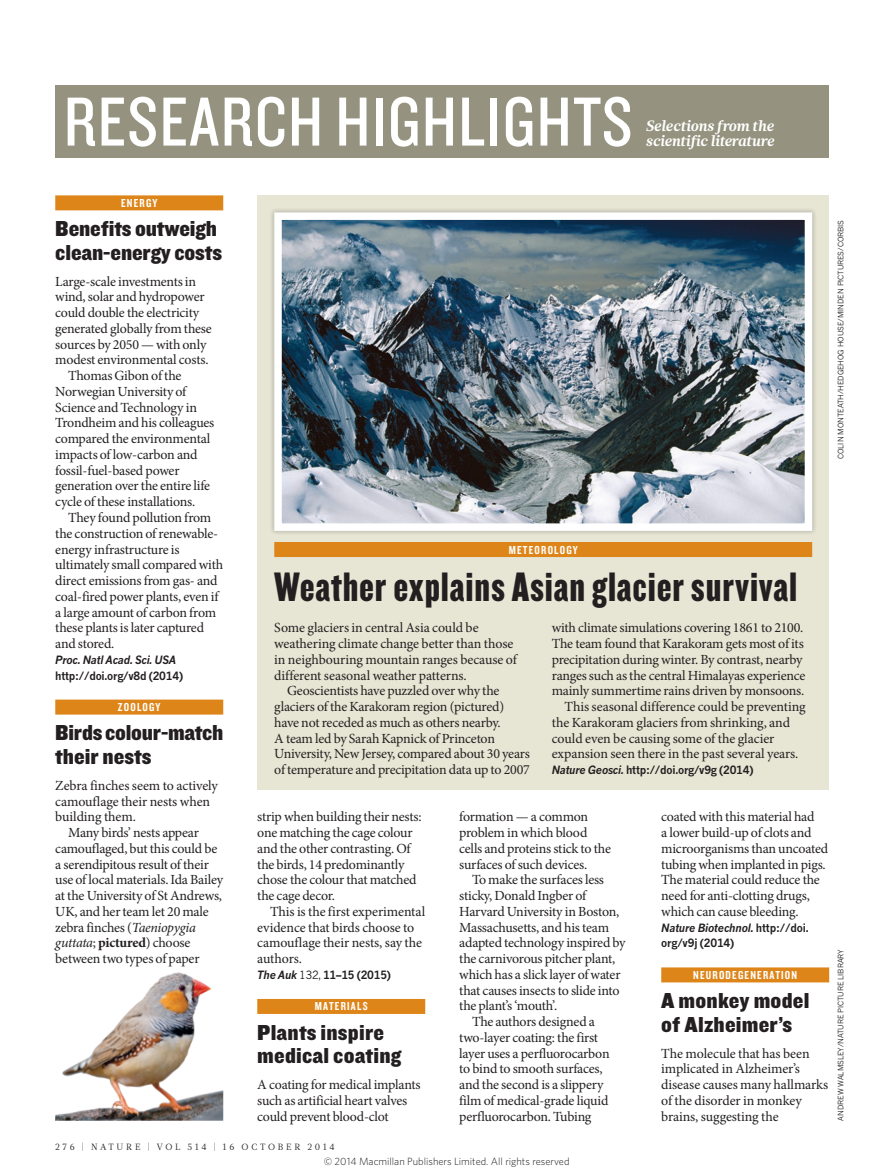
<style>
.page{position:relative;width:893px;height:1174px;background:#fff}
.page>*{position:absolute;margin:0;border:0;box-sizing:border-box;transform-origin:0 0}
.t1{font:72px "Knockout 29 Junior Ltweight";letter-spacing:.02em;color:#fff}
.BRIEFS_BOX_HEAD{font:42.75px "Knockout 69 Full Liteweight";letter-spacing:.02em;color:#231f20}
.RES_HIGH_HEAD_15{font:22.5px/23.7px "Knockout 71 Full Middlewt";color:#231f20}
.t2{font:italic 700 15px/15px "Glosa Math";letter-spacing:-.005em;color:#fff}
.BODY_TEXT_R_L_INDENT{font:13.95px/15.8px "Minion Pro";letter-spacing:-.015em;color:#231f20}
.BODY_TEXT_R_L_1ST_PA{font:13.95px/15.8px "Minion Pro";letter-spacing:-.01em;color:#231f20}
.BRIEFS_SUBJECT_STRAP{font:12px "Knockout 49 Liteweight";letter-spacing:.1em;color:#fff}
.BRIEFS_PAPER{font:700 11.25px/15.8px "News Gothic MTOT";letter-spacing:-.02em;color:#231f20;scale:.95 1}
.t3{font:300 10.5px "Whitney";color:#1d1d1b}
.t4{font:9px "Glosa Math";letter-spacing:.3em;color:#231f20}
.PIC_CREDIT{font:7.5px "News Gothic MTOT";color:#231f20}
.s1{font-style:italic}
.s2{font-weight:700}
.s3{font-weight:400}
</style>
<div class="page">
<div style="left:257px;top:195px;width:572px;height:595px;background:#e7e5d4"></div>
<div style="left:274px;top:542px;width:538px;height:15px;background:#dd8519"></div>
<div style="left:269px;top:208px;width:548px;height:327px;background:#d5d3c3"></div>
<img style="left:283px;top:221px;width:520px;height:301px">
<div style="left:274px;top:212px;width:538px;height:319px;border:8px solid #fff"></div>
<img style="left:55px;top:972px;width:169px;height:148px">
<div style="left:661px;top:967px;width:168px;height:15px;background:#dd8519"></div>
<div style="left:257px;top:999px;width:168px;height:15px;background:#dd8519"></div>
<div style="left:55px;top:195px;width:168px;height:15px;background:#dd8519"></div>
<div style="left:55px;top:699px;width:168px;height:15px;background:#dd8519"></div>
<div style="left:55px;top:85px;width:774px;height:72px;background:#95937f"></div>
<h1 class="t1" style="left:64px;top:75px;width:570px">RESEARCH HIGHLIGHTS</h1>
<p class="t2" style="left:646px;top:118px;width:130px">Selections from the scientific literature</p>
<p class="BRIEFS_SUBJECT_STRAP" style="left:121px;top:195px;width:38px">ENERGY</p>
<p class="RES_HIGH_HEAD_15" style="left:55px;top:216px;width:168px">Benefits outweigh clean-energy costs</p>
<p class="BODY_TEXT_R_L_1ST_PA" style="left:55px;top:273px;width:158px">Large-scale investments in wind, solar and hydropower could double the electricity generated globally from these sources by 2050 — with only modest environmental costs.</p>
<p class="BODY_TEXT_R_L_INDENT" style="left:55px;top:368px;width:161px;text-indent:13px">Thomas Gibon of the<br>Norwegian University of<br>Science and Technology in<br>Trondheim and his colleagues compared the environmental impacts of low-carbon and fossil-fuel-based power generation over the entire life cycle of these installations.</p>
<p class="BODY_TEXT_R_L_INDENT" style="left:55px;top:510px;width:169px;text-indent:13px">They found pollution from the construction of renewable&shy;energy infrastructure is ultimately small compared with direct emissions from gas- and coal-fired power plants, even if a large amount of carbon from these plants is later captured and stored.</p>
<p class="BRIEFS_PAPER" style="left:55px;top:651px;width:136px"><span class="s1">Proc. Natl Acad. Sci. USA </span>http://doi.org/v8d (2014)</p>
<p class="BRIEFS_SUBJECT_STRAP" style="left:118px;top:699px;width:44px">ZOOLOGY</p>
<p class="RES_HIGH_HEAD_15" style="left:55px;top:720px;width:170px">Birds colour-match their nests</p>
<p class="BODY_TEXT_R_L_1ST_PA" style="left:55px;top:777px;width:164px">Zebra finches seem to actively camouflage their nests when building them.</p>
<p class="BODY_TEXT_R_L_INDENT" style="left:55px;top:825px;width:169px;text-indent:13px">Many birds’ nests appear camouflaged, but this could be a serendipitous result of their use of local materials. Ida Bailey at the University of St Andrews,<br>UK, and her team let 20 male zebra finches (<span class="s1">Taeniopygia guttata</span>; <span class="s2">pictured</span>) choose between two types of paper</p>
<p class="BRIEFS_SUBJECT_STRAP" style="left:509px;top:542px;width:71px">METEOROLOGY</p>
<p class="BRIEFS_BOX_HEAD" style="left:274px;top:560px;width:524px">Weather explains Asian glacier survival</p>
<p class="BODY_TEXT_R_L_1ST_PA" style="left:274px;top:620px;width:244px">Some glaciers in central Asia could be weathering climate change better than those in neighbouring mountain ranges because of different seasonal weather patterns.</p>
<p class="BODY_TEXT_R_L_INDENT" style="left:274px;top:683px;width:257px;text-indent:13px">Geoscientists have puzzled over why the glaciers of the Karakoram region (pictured) have not receded as much as others nearby.<br>A team led by Sarah Kapnick of Princeton University, New Jersey, compared about 30 years of temperature and precipitation data up to 2007</p>
<p class="BODY_TEXT_R_L_INDENT" style="left:552px;top:620px;width:255px">with climate simulations covering 1861 to 2100.<br>The team found that Karakoram gets most of its precipitation during winter. By contrast, nearby ranges such as the central Himalayas experience mainly summertime rains driven by monsoons.</p>
<p class="BODY_TEXT_R_L_INDENT" style="left:552px;top:699px;width:256px;text-indent:13px">This seasonal difference could be preventing the Karakoram glaciers from shrinking, and could even be causing some of the glacier expansion seen there in the past several years.</p>
<p class="BRIEFS_PAPER" style="left:552px;top:762px;width:214px"><span class="s1">Nature Geosci.</span> http://doi.org/v9g (2014)</p>
<p class="BODY_TEXT_R_L_INDENT" style="left:257px;top:809px;width:166px">strip when building their nests: one matching the cage colour and the other contrasting. Of the birds, 14 predominantly chose the colour that matched the cage decor.</p>
<p class="BODY_TEXT_R_L_INDENT" style="left:257px;top:903px;width:169px;text-indent:13px">This is the first experimental evidence that birds choose to camouflage their nests, say the authors.</p>
<p class="BRIEFS_PAPER" style="left:257px;top:966px;width:142px"><span class="s1">The Auk</span> <span class="s3">132,</span> 11–15 (2015)</p>
<p class="BRIEFS_SUBJECT_STRAP" style="left:315px;top:998px;width:54px">MATERIALS</p>
<p class="RES_HIGH_HEAD_15" style="left:257px;top:1019px;width:145px">Plants inspire medical coating</p>
<p class="BODY_TEXT_R_L_1ST_PA" style="left:257px;top:1077px;width:165px">A coating for medical implants such as artificial heart valves could prevent blood-clot</p>
<p class="BODY_TEXT_R_L_1ST_PA" style="left:459px;top:809px;width:153px">formation — a common problem in which blood cells and proteins stick to the surfaces of such devices.</p>
<p class="BODY_TEXT_R_L_INDENT" style="left:459px;top:872px;width:168px;text-indent:13px">To make the surfaces less sticky, Donald Ingber of<br>Harvard University in Boston,<br>Massachusetts, and his team adapted technology inspired by the carnivorous pitcher plant, which has a slick layer of water that causes insects to slide into the plant’s ‘mouth’.</p>
<p class="BODY_TEXT_R_L_INDENT" style="left:459px;top:1014px;width:152px;text-indent:13px">The authors designed a two-layer coating: the first layer uses a perfluorocarbon to bind to smooth surfaces, and the second is a slippery film of medical-grade liquid perfluorocarbon. Tubing</p>
<p class="BODY_TEXT_R_L_INDENT" style="left:661px;top:809px;width:168px">coated with this material had<br>a lower build-up of clots and microorganisms than uncoated tubing when implanted in pigs.<br>The material could reduce the need for anti-clotting drugs, which can cause bleeding.</p>
<p class="BRIEFS_PAPER" style="left:661px;top:919px;width:157px"><span class="s1">Nature Biotechnol.</span> http://doi. org/v9j (2014)</p>
<p class="BRIEFS_SUBJECT_STRAP" style="left:693px;top:967px;width:106px">NEURODEGENERATION</p>
<p class="RES_HIGH_HEAD_15" style="left:661px;top:987px;width:150px">A monkey model of Alzheimer’s</p>
<p class="BODY_TEXT_R_L_1ST_PA" style="left:661px;top:1045px;width:169px">The molecule that has been implicated in Alzheimer’s disease causes many hallmarks of the disorder in monkey brains, suggesting the</p>
<p class="t4" style="left:55px;top:1141px;width:281px">276 | NATURE | VOL 514 | 16 OCTOBER 2014</p>
<p class="t3" style="left:324px;top:1154px;width:247px">© 2014 Macmillan Publishers Limited. All rights reserved</p>
<p class="PIC_CREDIT" style="left:836px;top:459px;width:241px;rotate:-90deg">COLIN MONTEATH/HEDGEHOG HOUSE/MINDEN PICTURES/CORBIS</p>
<p class="PIC_CREDIT" style="left:836px;top:1120px;width:173px;rotate:-90deg">ANDREW WALMSLEY/NATURE PICTURE LIBRARY</p>
</div>
